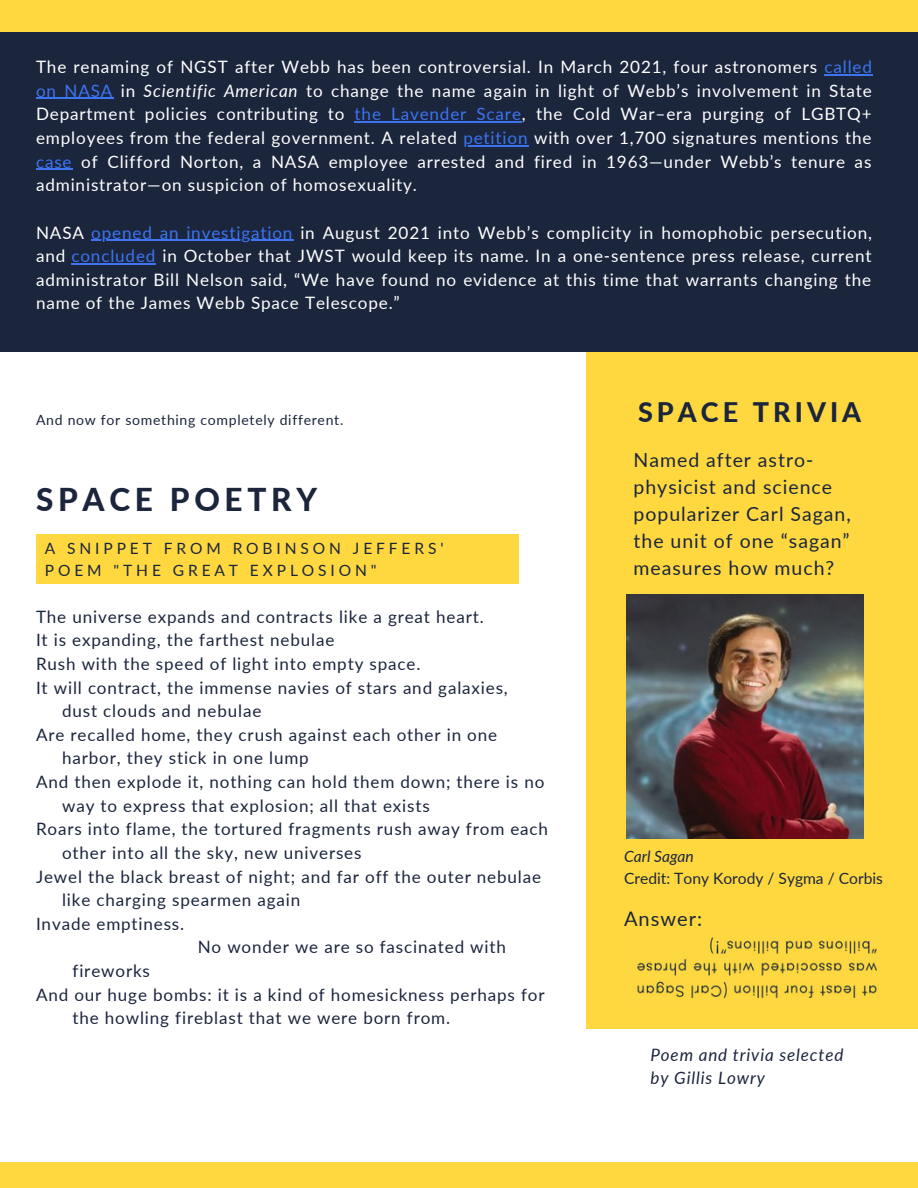
<style>
.page{position:relative;width:918px;height:1188px;background:#fff}
.page>*{position:absolute;margin:0;border:0;box-sizing:border-box;transform-origin:0 0}
.t1{font:800 31.5px "Lato";letter-spacing:.15em;color:#1b253c}
.t2{font:800 27px "Lato";letter-spacing:.15em;color:#1b253c}
.t3{font:20.1px "Lato";letter-spacing:.05em;color:#1b253c}
.t4{font:19.5px/27px "Lato";letter-spacing:.05em;color:#1b253c}
.t5{font:17.1px/23.7px "Lato";letter-spacing:.05em;color:#fff;text-align:justify}
.t6{font:17.1px "Lato";letter-spacing:.05em;color:#1b253c}
.t7{font:italic 17.1px/23.7px "Lato";letter-spacing:.05em;color:#1b253c}
.t8{font:15.6px/21.3px "Lato";letter-spacing:.25em;color:#1b253c}
.t9{font:15.6px "Lato";color:#1b253c}
.t10{font:italic 15.6px "Lato";color:#1b253c}
.t11{font:14.1px "Lato";letter-spacing:.05em;color:#1b253c}
.s1{color:#3c74f1}
.s2{font-style:italic}
</style>
<div class="page">
<div style="left:586px;top:352px;width:332px;height:677px;background:#ffd840"></div>
<div style="left:0;top:0;width:918px;height:352px;background:#1b253c"></div>
<div style="left:0;top:0;width:918px;height:31px;background:#ffd840"></div>
<div style="left:0;top:1162px;width:918px;height:26px;background:#ffd840"></div>
<div style="left:36px;top:534px;width:483px;height:50px;background:#ffd840"></div>
<img style="left:637px;top:937px;width:240px;height:62px">
<img style="left:627px;top:594px;width:236px;height:244px">
<hr style="left:824px;top:74px;width:49px;height:1px;background:#3c74f1">
<hr style="left:36px;top:98px;width:77px;height:1px;background:#3c74f1">
<hr style="left:355px;top:122px;width:167px;height:1px;background:#3c74f1">
<hr style="left:463px;top:145px;width:65px;height:1px;background:#3c74f1">
<hr style="left:36px;top:169px;width:37px;height:1px;background:#3c74f1">
<hr style="left:91px;top:240px;width:202px;height:1px;background:#3c74f1">
<hr style="left:71px;top:263px;width:85px;height:1px;background:#3c74f1">
<p class="t5" style="left:36px;top:55px;width:837px">The renaming of NGST after Webb has been controversial. In March 2021, four astronomers <span class="s1">called on NASA</span> in <span class="s2">Scientific American</span> to change the name again in light of Webb’s involvement in State Department policies contributing to <span class="s1">the Lavender Scare</span>, the Cold War–era purging of LGBTQ+ employees from the federal government. A related <span class="s1">petition</span> with over 1,700 signatures mentions the <span class="s1">case</span> of Clifford Norton, a NASA employee arrested and fired in 1963—under Webb’s tenure as administrator—on suspicion of homosexuality.</p>
<p class="t5" style="left:36px;top:220px;width:838px">NASA <span class="s1">opened an investigation</span> in August 2021 into Webb’s complicity in homophobic persecution, and <span class="s1">concluded</span> in October that JWST would keep its name. In a one-sentence press release, current administrator Bill Nelson said, “We have found no evidence at this time that warrants changing the name of the James Webb Space Telescope.”</p>
<p class="t11" style="left:36px;top:412px;width:309px">And now for something completely different.</p>
<p class="t1" style="left:36px;top:480px;width:283px">SPACE POETRY</p>
<p class="t8" style="left:45px;top:538px;width:400px">A SNIPPET FROM ROBINSON JEFFERS'<br>POEM "THE GREAT EXPLOSION"</p>
<p class="t6" style="left:36px;top:606px;width:449px">The universe expands and contracts like a great heart.</p>
<p class="t6" style="left:36px;top:629px;width:300px">It is expanding, the farthest nebulae</p>
<p class="t6" style="left:36px;top:653px;width:386px">Rush with the speed of light into empty space.</p>
<p class="t6" style="left:36px;top:677px;width:473px">It will contract, the immense navies of stars and galaxies,</p>
<p class="t6" style="left:62px;top:700px;width:201px">dust clouds and nebulae</p>
<p class="t6" style="left:36px;top:724px;width:463px">Are recalled home, they crush against each other in one</p>
<p class="t6" style="left:62px;top:748px;width:248px">harbor, they stick in one lump</p>
<p class="t6" style="left:36px;top:771px;width:510px">And then explode it, nothing can hold them down; there is no</p>
<p class="t6" style="left:62px;top:795px;width:369px">way to express that explosion; all that exists</p>
<p class="t6" style="left:36px;top:818px;width:514px">Roars into flame, the tortured fragments rush away from each</p>
<p class="t6" style="left:62px;top:842px;width:301px">other into all the sky, new universes</p>
<p class="t6" style="left:36px;top:866px;width:507px">Jewel the black breast of night; and far off the outer nebulae</p>
<p class="t6" style="left:62px;top:889px;width:240px">like charging spearmen again</p>
<p class="t6" style="left:36px;top:913px;width:150px">Invade emptiness.</p>
<p class="t6" style="left:198px;top:937px;width:310px">No wonder we are so fascinated with</p>
<p class="t6" style="left:73px;top:960px;width:79px">fireworks</p>
<p class="t6" style="left:36px;top:984px;width:510px">And our huge bombs: it is a kind of homesickness perhaps for</p>
<p class="t6" style="left:73px;top:1007px;width:379px">the howling fireblast that we were born from.</p>
<p class="t2" style="left:638px;top:396px;width:225px">SPACE TRIVIA</p>
<p class="t4" style="left:634px;top:446px;width:219px">Named after astro&shy;physicist and science popularizer Carl Sagan, the unit of one “sagan” measures how much?</p>
<p class="t10" style="left:624px;top:847px;width:71px">Carl Sagan</p>
<p class="t9" style="left:624px;top:868px;width:260px">Credit: Tony Korody / Sygma / Corbis</p>
<p class="t3" style="left:624px;top:907px;width:80px">Answer:</p>
<p class="t7" style="left:651px;top:1042px;width:194px">Poem and trivia selected by Gillis Lowry</p>
</div>
